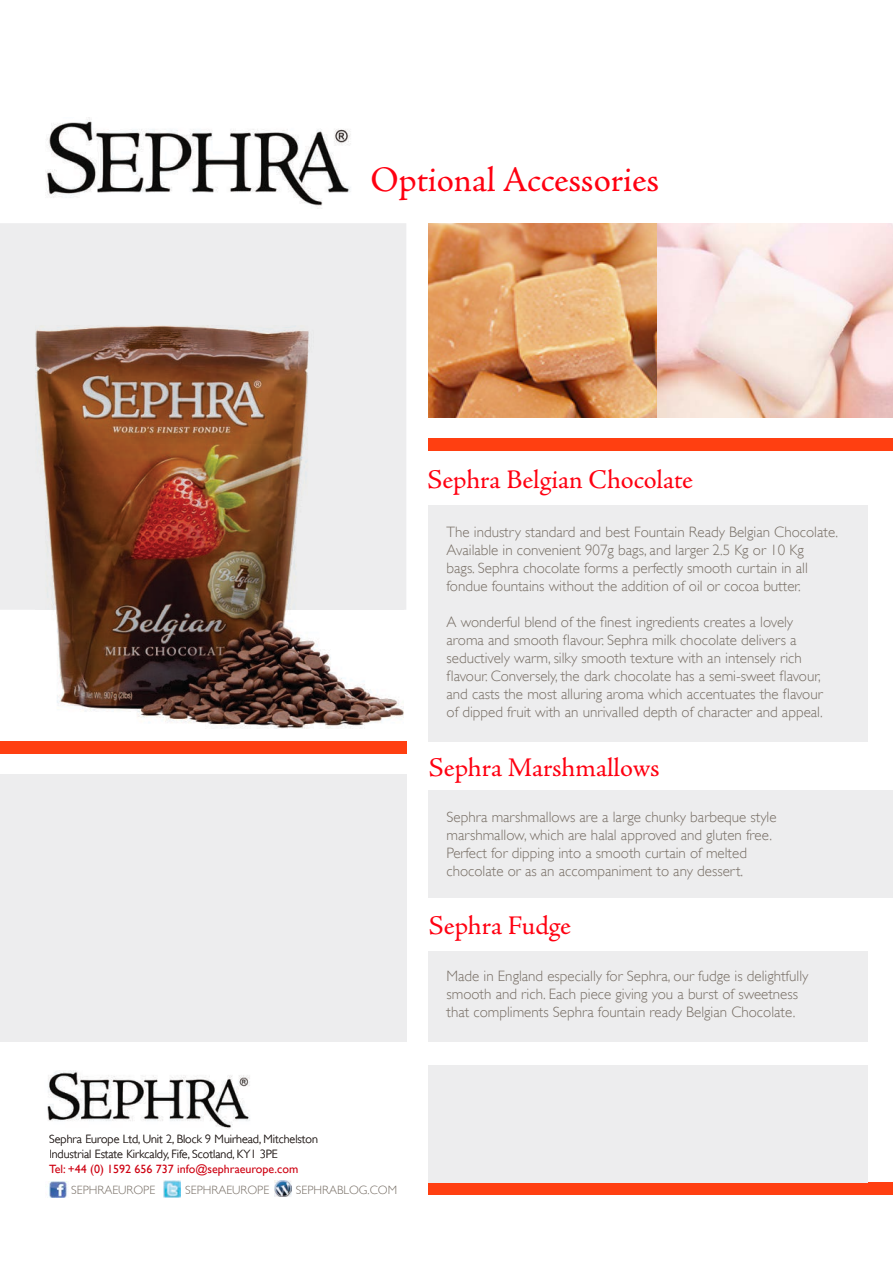
<style>
.page{position:relative;width:893px;height:1263px;background:#fff}
.page>*{position:absolute;margin:0;border:0;box-sizing:border-box;transform-origin:0 0}
.t1{font:36px "Adobe Jenson Pro";letter-spacing:-.005em;color:#f01}
.t2{font:27px "Adobe Jenson Pro";color:#f01}
.t3{font:300 15px/18px "Gill Sans";color:#776e65}
.t4{font:300 12px/15px "Gill Sans";color:#393230}
.t5{font:12px "Gill Sans";color:#ce0011}
.t6{font:300 12px "Gill Sans";color:#776e65}
</style>
<div class="page">
<img style="left:429px;top:223px;width:228px;height:195px">
<img style="left:657px;top:223px;width:236px;height:195px">
<img style="left:46px;top:118px;width:305px;height:88px">
<div style="left:0;top:742px;width:406px;height:12px;background:#ff3f11"></div>
<div style="left:429px;top:1183px;width:464px;height:12px;background:#ff3f11"></div>
<div style="left:429px;top:505px;width:439px;height:237px;background:#ededee"></div>
<div style="left:0;top:774px;width:406px;height:267px;background:#ededee"></div>
<div style="left:0;top:223px;width:406px;height:387px;background:#ededee"></div>
<div style="left:429px;top:438px;width:464px;height:12px;background:#ff3f11"></div>
<div style="left:429px;top:1066px;width:439px;height:117px;background:#ededee"></div>
<div style="left:429px;top:790px;width:464px;height:108px;background:#ededee"></div>
<div style="left:429px;top:951px;width:439px;height:90px;background:#ededee"></div>
<img style="left:35px;top:325px;width:369px;height:403px">
<img style="left:47px;top:1070px;width:203px;height:59px">
<img style="left:163px;top:1181px;width:17px;height:16px">
<img style="left:274px;top:1180px;width:17px;height:17px">
<img style="left:48px;top:1181px;width:20px;height:16px">
<h1 class="t1" style="left:371px;top:159px;width:290px">Optional Accessories</h1>
<h2 class="t2" style="left:427px;top:464px;width:267px">Sephra Belgian Chocolate</h2>
<p class="t3" style="left:447px;top:522px;width:393px">The industry standard and best Fountain Ready Belgian Chocolate.<br>Available in convenient 907g bags, and larger 2.5 Kg or 10 Kg<br>bags. Sephra chocolate forms a perfectly smooth curtain in all fondue fountains without the addition of oil or cocoa butter.</p>
<p class="t3" style="left:447px;top:612px;width:378px">A wonderful blend of the finest ingredients creates a lovely aroma and smooth flavour. Sephra milk chocolate delivers a seductively warm, silky smooth texture with an intensely rich flavour. Conversely, the dark chocolate has a semi-sweet flavour, and casts the most alluring aroma which accentuates the flavour of dipped fruit with an unrivalled depth of character and appeal.</p>
<h2 class="t2" style="left:429px;top:752px;width:232px">Sephra Marshmallows</h2>
<p class="t3" style="left:446px;top:807px;width:332px">Sephra marshmallows are a large chunky barbeque style marshmallow, which are halal approved and gluten free.<br>Perfect for dipping into a smooth curtain of melted chocolate or as an accompaniment to any dessert.</p>
<h2 class="t2" style="left:429px;top:910px;width:144px">Sephra Fudge</h2>
<p class="t4" style="left:49px;top:1131px;width:270px">Sephra Europe Ltd, Unit 2, Block 9 Muirhead, Mitchelston<br>Industrial Estate Kirkcaldy, Fife, Scotland, KY1 3PE</p>
<p class="t5" style="left:49px;top:1162px;width:251px">Tel: +44 (0) 1592 656 737 info@sephraeurope.com</p>
<p class="t6" style="left:71px;top:1181px;width:85px">SEPHRAEUROPE</p>
<p class="t6" style="left:185px;top:1181px;width:85px">SEPHRAEUROPE</p>
<p class="t6" style="left:296px;top:1181px;width:103px">SEPHRABLOG.COM</p>
<p class="t3" style="left:446px;top:966px;width:363px">Made in England especially for Sephra, our fudge is delightfully smooth and rich. Each piece giving you a burst of sweetness that compliments Sephra fountain ready Belgian Chocolate.</p>
</div>
